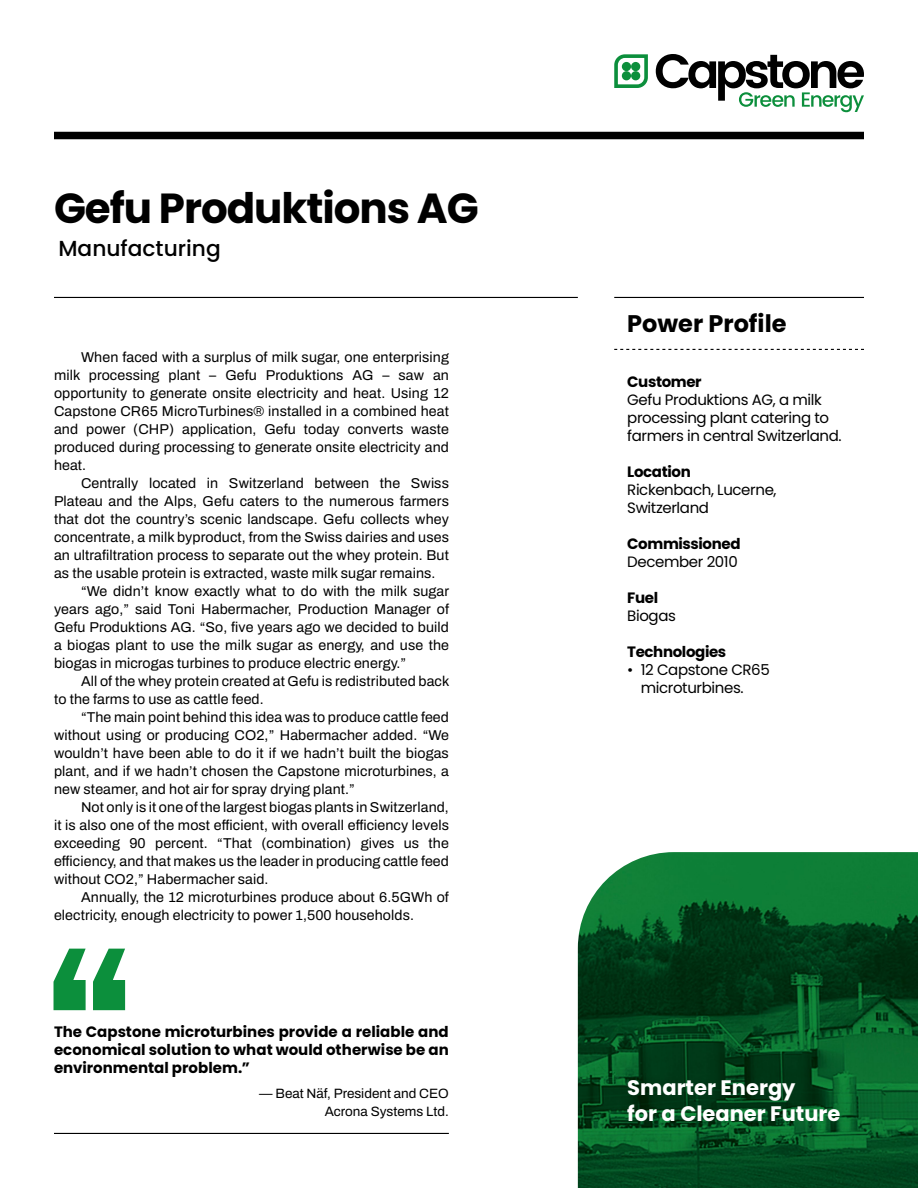
<style>
.page{position:relative;width:918px;height:1188px;background:#fff}
.page>*{position:absolute;margin:0;border:0;box-sizing:border-box;transform-origin:0 0}
.t1{font:900 172.5px "Archivo";color:#0c8f3c}
.t2{font:700 42px "Poppins";letter-spacing:-.025em;color:#000}
.t3{font:700 24px "Poppins";color:#000}
.t4{font:500 21.75px "Poppins";color:#000}
.t5{font:700 21px/25.2px "Poppins";color:#fff}
.t6{font:15px/18px "Poppins";letter-spacing:-.025em;color:#000}
.t7{font:700 15px/18px "Poppins";letter-spacing:-.02em;color:#000;text-align:justify}
.t8{font:600 14.25px/18px "Archivo";letter-spacing:.01em;color:#000;text-align:justify}
.t9{font:600 13.5px/18px "Archivo";color:#000;text-align:right}
</style>
<div class="page">
<div style="left:54px;top:132px;width:810px;height:7px;background:#000"></div>
<hr style="left:54px;top:297px;width:524px;height:1px;background:#000">
<hr style="left:54px;top:1133px;width:395px;height:1px;background:#000">
<hr style="left:614px;top:297px;width:250px;height:1px;background:#000">
<svg style="left:614px;top:349px;width:250px;height:1px"></svg>
<img style="left:578px;top:852px;width:340px;height:336px">
<svg style="left:656px;top:54px;width:208px;height:58px"></svg>
<svg style="left:614px;top:54px;width:34px;height:34px"></svg>
<div style="left:622px;top:62px;width:9px;height:9px;background:#0c8f3c;border-radius:50%"></div>
<div style="left:631px;top:71px;width:9px;height:9px;background:#0c8f3c;border-radius:50%"></div>
<div style="left:631px;top:62px;width:9px;height:9px;background:#0c8f3c;border-radius:50%"></div>
<div style="left:622px;top:71px;width:9px;height:9px;background:#0c8f3c;border-radius:50%"></div>
<h2 class="t2" style="left:54px;top:184px;width:426px">Gefu Produktions AG</h2>
<h3 class="t4" style="left:58px;top:236px;width:164px">Manufacturing</h3>
<p class="t8" style="left:54px;top:349px;width:396px;text-indent:27px">When faced with a surplus of milk sugar, one enterprising milk processing plant – Gefu Produktions AG – saw an opportunity to generate onsite electricity and heat. Using 12<br>Capstone CR65 MicroTurbines® installed in a combined heat and power (CHP) application, Gefu today converts waste produced during processing to generate onsite electricity and heat.</p>
<p class="t8" style="left:81px;top:475px;width:369px">Centrally located in Switzerland between the Swiss</p>
<p class="t8" style="left:54px;top:493px;width:396px">Plateau and the Alps, Gefu caters to the numerous farmers</p>
<p class="t8" style="left:54px;top:511px;width:396px">that dot the country’s scenic landscape. Gefu collects whey</p>
<p class="t8" style="left:54px;top:529px;width:396px">concentrate, a milk byproduct, from the Swiss dairies and uses</p>
<p class="t8" style="left:54px;top:547px;width:396px">an ultrafiltration process to separate out the whey protein. But</p>
<p class="t8" style="left:54px;top:565px;width:383px">as the usable protein is extracted, waste milk sugar remains.</p>
<p class="t8" style="left:81px;top:583px;width:370px">“We didn’t know exactly what to do with the milk sugar</p>
<p class="t8" style="left:54px;top:601px;width:396px">years ago,” said Toni Habermacher, Production Manager of</p>
<p class="t8" style="left:54px;top:619px;width:396px">Gefu Produktions AG. “So, five years ago we decided to build</p>
<p class="t8" style="left:54px;top:637px;width:396px">a biogas plant to use the milk sugar as energy, and use the</p>
<p class="t8" style="left:54px;top:655px;width:354px">biogas in microgas turbines to produce electric energy.”</p>
<p class="t8" style="left:81px;top:673px;width:370px">All of the whey protein created at Gefu is redistributed back</p>
<p class="t8" style="left:54px;top:691px;width:211px">to the farms to use as cattle feed.</p>
<p class="t8" style="left:81px;top:709px;width:369px">“The main point behind this idea was to produce cattle feed</p>
<p class="t8" style="left:54px;top:727px;width:396px">without using or producing CO2,” Habermacher added. “We</p>
<p class="t8" style="left:54px;top:745px;width:396px">wouldn’t have been able to do it if we hadn’t built the biogas</p>
<p class="t8" style="left:54px;top:763px;width:396px">plant, and if we hadn’t chosen the Capstone microturbines, a</p>
<p class="t8" style="left:54px;top:781px;width:302px">new steamer, and hot air for spray drying plant.”</p>
<p class="t8" style="left:81px;top:799px;width:369px">Not only is it one of the largest biogas plants in Switzerland,</p>
<p class="t8" style="left:54px;top:817px;width:396px">it is also one of the most efficient, with overall efficiency levels</p>
<p class="t8" style="left:54px;top:835px;width:396px">exceeding 90 percent. “That (combination) gives us the</p>
<p class="t8" style="left:54px;top:853px;width:396px">efficiency, and that makes us the leader in producing cattle feed</p>
<p class="t8" style="left:54px;top:871px;width:216px">without CO2,” Habermacher said.</p>
<p class="t8" style="left:81px;top:889px;width:369px">Annually, the 12 microturbines produce about 6.5GWh of</p>
<p class="t8" style="left:54px;top:907px;width:362px">electricity, enough electricity to power 1,500 households.</p>
<h1 class="t1" style="left:46px;top:902px;width:88px">“</h1>
<p class="t7" style="left:54px;top:1023px;width:396px">The Capstone microturbines provide a reliable and economical solution to what would otherwise be an environmental problem.”</p>
<p class="t9" style="left:259px;top:1084px;width:191px">— Beat Näf, President and CEO<br>Acrona Systems Ltd.</p>
<h3 class="t3" style="left:627px;top:309px;width:161px">Power Profile</h3>
<p class="t7" style="left:627px;top:373px;width:76px">Customer</p>
<p class="t6" style="left:627px;top:391px;width:216px">Gefu Produktions AG, a milk processing plant catering to farmers in central Switzerland.</p>
<p class="t7" style="left:627px;top:463px;width:65px">Location</p>
<p class="t6" style="left:627px;top:481px;width:151px">Rickenbach, Lucerne,<br>Switzerland</p>
<p class="t7" style="left:627px;top:535px;width:115px">Commissioned</p>
<p class="t6" style="left:627px;top:553px;width:112px">December 2010</p>
<p class="t7" style="left:627px;top:589px;width:32px">Fuel</p>
<p class="t6" style="left:627px;top:607px;width:50px">Biogas</p>
<p class="t7" style="left:627px;top:643px;width:101px">Technologies</p>
<p class="t6" style="left:641px;top:661px;width:131px;text-indent:-14px">• 12 Capstone CR65 microturbines.</p>
<h3 class="t5" style="left:627px;top:1075px;width:215px">Smarter Energy<br>for a Cleaner Future</h3>
</div>
